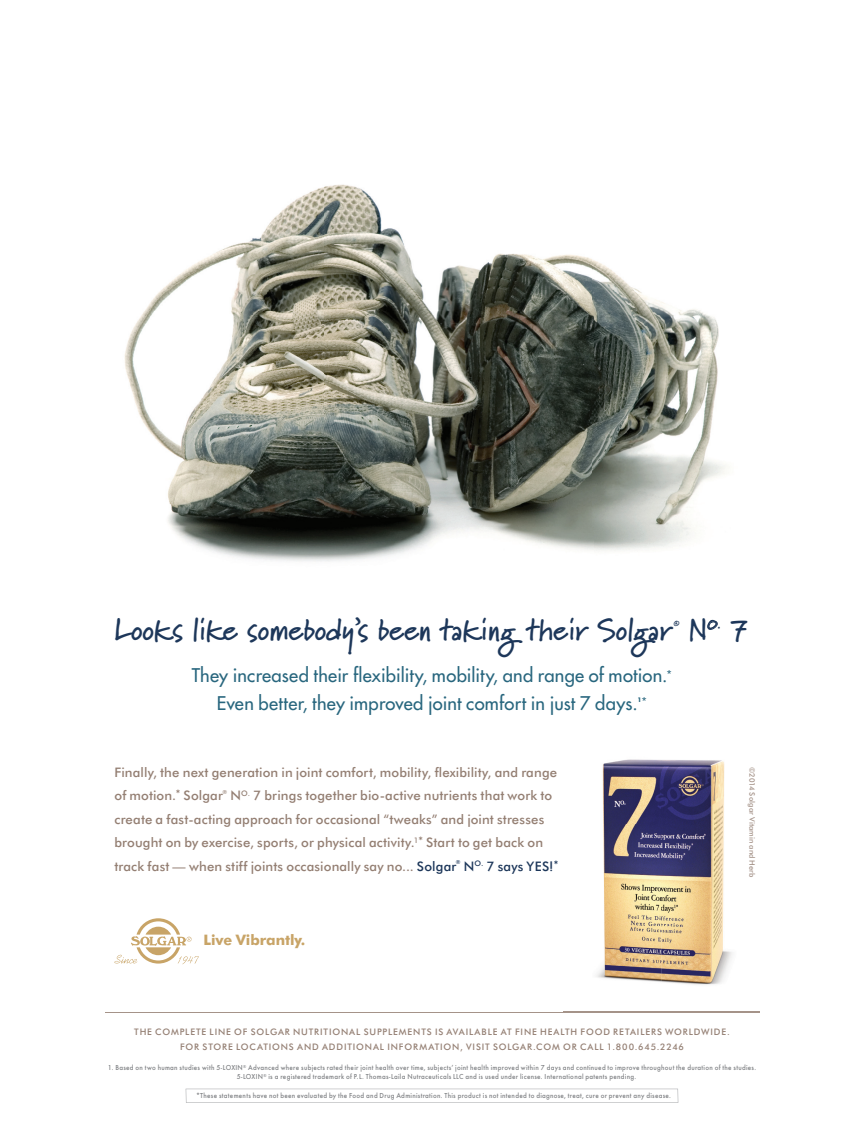
<style>
.page{position:relative;width:864px;height:1134px;background:#fff}
.page>*{position:absolute;margin:0;border:0;box-sizing:border-box;transform-origin:0 0}
.t1{font:700 30.9px "Marydale";letter-spacing:-.005em;color:#1d375a}
.t2{font:18.3px/27.5px "Futura";letter-spacing:.015em;color:#28667e;text-align:center}
.t3{font:700 14.4px "Futura BT";letter-spacing:-.005em;color:#c8a467}
.t4{font:700 13.8px "Marydale";color:#1d375a}
.t5{font:500 13.2px/23.4px "Futura BT";letter-spacing:.01em;color:#947f73}
.t6{font:500 13.2px "Futura BT";letter-spacing:.02em;color:#1d375a}
.t7{font:500 9px/15px "Futura BT";letter-spacing:.095em;color:#947f73;text-align:center}
.t8{font:700 8.55px "Marydale";color:#1d375a}
.t9{font:500 7.5px/9px "Futura T";letter-spacing:.04em;color:#808285;scale:.94 1}
.t10{font:500 7.5px "Futura BT";letter-spacing:.01em;color:#a59389}
.t11{font:700 6px "Futura";color:#28667e}
.t12{font:500 5.55px "Futura BT";color:#947f73}
.t13{font:500 5.55px "Futura BT";color:#1d375a}
.s1{font-size:16.35px}
.s2{font-size:30.9px}
.s3{font-weight:400;font-size:10.5px}
.s4{color:#1d375a}
</style>
<div class="page">
<hr style="left:106px;top:1011px;width:653px;height:1px;background:#a59389">
<svg style="left:114px;top:918px;width:85px;height:46px"></svg>
<svg style="left:186px;top:1088px;width:492px;height:14px"></svg>
<img style="left:563px;top:759px;width:196px;height:254px">
<img style="left:563px;top:1011px;width:196px;height:1px">
<img style="left:124px;top:184px;width:602px;height:378px">
<svg style="left:707px;top:619px;width:10px;height:11px"></svg>
<h1 class="t1" style="left:114px;top:611px;width:559px">Looks like somebody’s been taking their Solgar</h1>
<p class="t8" style="left:673px;top:617px;width:8px">®</p>
<h1 class="t1" style="left:688px;top:611px;width:20px">N</h1>
<h3 class="t4" style="left:707px;top:616px;width:43px">O<span class="s1">.</span> <span class="s2">7</span></h3>
<h2 class="t2" style="left:192px;top:663px;width:482px">They increased their flexibility, mobility, and range of motion.<sup>*<br></sup>Even better, they improved joint comfort in just 7 days.</h2>
<p class="t11" style="left:637px;top:697px;width:11px">1<span class="s3">*</span></p>
<h3 class="t5" style="left:114px;top:761px;width:444px">Finally, the next generation in joint comfort, mobility, flexibility, and range of motion.<sup>*</sup> Solgar</h3>
<p class="t12" style="left:222px;top:789px;width:6px">®</p>
<p class="t5" style="left:114px;top:784px;width:439px;text-indent:116px">N<sup>O.</sup> 7 brings together bio-active nutrients that work to create a fast-acting approach for occasional “tweaks” and joint stresses brought on by exercise, sports, or physical activity.<sup>1</sup><sup>*</sup> Start to get back on track fast — when stiff joints occasionally say no... <span class="s4">Solgar</span></p>
<p class="t13" style="left:455px;top:859px;width:6px">®</p>
<h3 class="t6" style="left:463px;top:860px;width:96px">N<sup>O.</sup> 7 says YES!<sup>*</sup></h3>
<h3 class="t3" style="left:203px;top:931px;width:103px">Live Vibrantly.</h3>
<p class="t10" style="left:755px;top:766px;width:112px;rotate:90deg">©2014 Solgar Vitamin and Herb</p>
<p class="t7" style="left:134px;top:1024px;width:597px">THE COMPLETE LINE OF SOLGAR NUTRITIONAL SUPPLEMENTS IS AVAILABLE AT FINE HEALTH FOOD RETAILERS WORLDWIDE.<br>FOR STORE LOCATIONS AND ADDITIONAL INFORMATION, VISIT SOLGAR.COM OR CALL 1.800.645.2246</p>
<p class="t9" style="left:236px;top:1063px;width:554px;text-indent:-129px">1. Based on two human studies with 5-LOXIN<sup>®</sup> Advanced where subjects rated their joint health over time, subjects’ joint health improved within 7 days and continued to improve throughout the duration of the studies.<br>5-LOXIN<sup>®</sup> is a registered trademark of P.L. Thomas-Laila Nutraceuticals LLC and is used under license. International patents pending.</p>
<p class="t9" style="left:196px;top:1091px;width:506px">*These statements have not been evaluated by the Food and Drug Administration. This product is not intended to diagnose, treat, cure or prevent any disease.</p>
</div>
